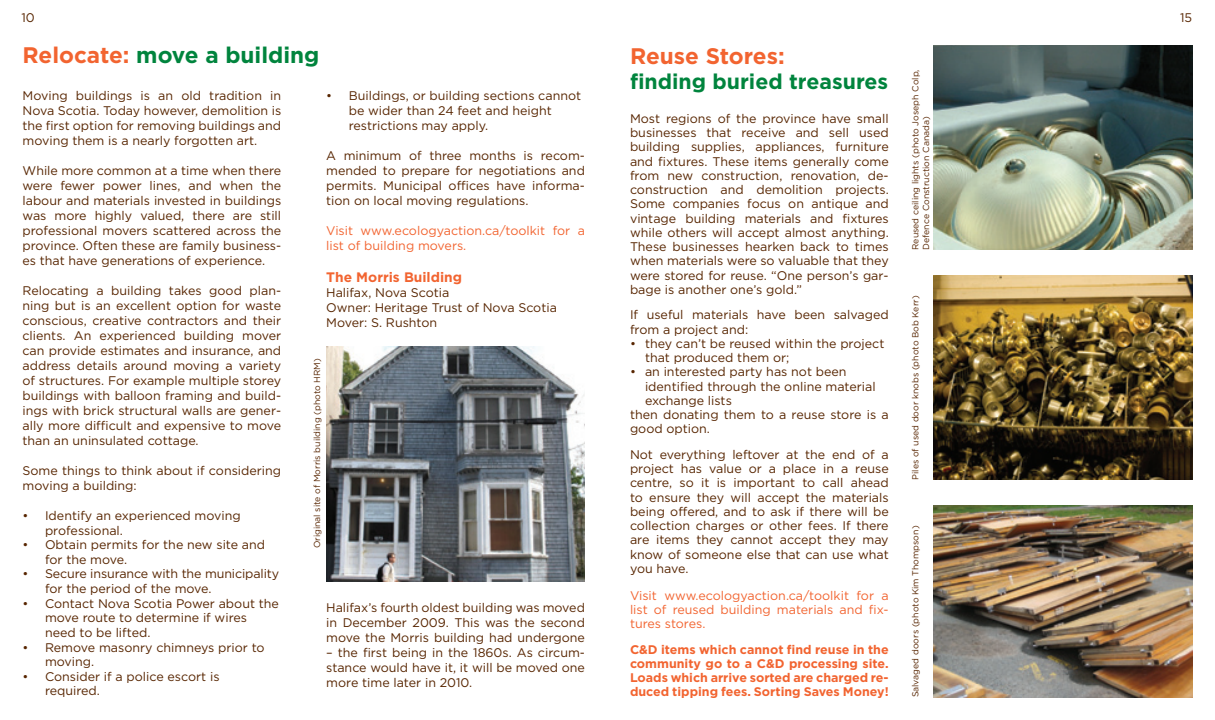
<style>
.page{position:relative;width:1215px;height:720px;background:#fff}
.page>*{position:absolute;margin:0;border:0;box-sizing:border-box;transform-origin:0 0}
.t1{font:700 22.5px "Gotham";color:#00843d}
.t2{font:700 22.5px "Gotham";color:#f26430}
.t3{font:700 21.25px "Gotham";color:#00843d}
.t4{font:700 13.75px "Gotham";color:#f26430}
.t5{font:12.5px/15px "Gotham";color:#572500}
.t6{font:12.5px/14.2px "Gotham";color:#f26430}
.t7{font:700 12.5px/14.2px "Gotham";color:#f26430;text-align:justify}
.t8{font:8.75px/10.5px "Gotham";color:#572500}
.s1{color:#f26430}
</style>
<div class="page">
<img style="left:326px;top:346px;width:259px;height:235px">
<img style="left:934px;top:45px;width:258px;height:205px">
<img style="left:934px;top:505px;width:258px;height:193px">
<img style="left:934px;top:275px;width:258px;height:205px">
<p class="t5" style="left:21px;top:10px;width:15px">10</p>
<h1 class="t1" style="left:22px;top:43px;width:298px"><span class="s1">Relocate:</span> move a building</h1>
<p class="t5" style="left:22px;top:88px;width:260px;text-align:justify">Moving buildings is an old tradition in Nova Scotia. Today however, demolition is the first option for removing buildings and moving them is a nearly forgotten art.</p>
<p class="t5" style="left:22px;top:163px;width:260px;text-align:justify">While more common at a time when there were fewer power lines, and when the labour and materials invested in buildings was more highly valued, there are still professional movers scattered across the province. Often these are family business&shy;es that have generations of experience.</p>
<p class="t5" style="left:22px;top:283px;width:260px;text-align:justify">Relocating a building takes good plan&shy;ning but is an excellent option for waste conscious, creative contractors and their clients. An experienced building mover can provide estimates and insurance, and address details around moving a variety of structures. For example multiple storey buildings with balloon framing and build&shy;ings with brick structural walls are gener&shy;ally more difficult and expensive to move than an uninsulated cottage.</p>
<p class="t5" style="left:22px;top:463px;width:260px">Some things to think about if considering moving a building:</p>
<p class="t5" style="left:45px;top:508px;width:197px;line-height:14.6px;text-indent:-22px">• Identify an experienced moving professional.</p>
<p class="t5" style="left:45px;top:537px;width:222px;line-height:14.6px;text-indent:-22px">• Obtain permits for the new site and for the move.</p>
<p class="t5" style="left:45px;top:566px;width:236px;line-height:14.6px;text-indent:-22px">• Secure insurance with the municipality for the period of the move.</p>
<p class="t5" style="left:45px;top:596px;width:236px;line-height:14.6px;text-indent:-22px">• Contact Nova Scotia Power about the move route to determine if wires need to be lifted.</p>
<p class="t5" style="left:45px;top:640px;width:221px;line-height:14.6px;text-indent:-22px">• Remove masonry chimneys prior to moving.</p>
<p class="t5" style="left:45px;top:669px;width:176px;line-height:14.6px;text-indent:-22px">• Consider if a police escort is required.</p>
<p class="t5" style="left:349px;top:88px;width:234px;text-indent:-22px">• Buildings, or building sections cannot be wider than 24 feet and height restrictions may apply.</p>
<p class="t5" style="left:326px;top:148px;width:260px;text-align:justify">A minimum of three months is recom&shy;mended to prepare for negotiations and permits. Municipal offices have informa&shy;tion on local moving regulations.</p>
<p class="t6" style="left:326px;top:223px;width:260px;line-height:15px">Visit www.ecologyaction.ca/toolkit for a list of building movers.</p>
<p class="t4" style="left:326px;top:269px;width:137px">The Morris Building</p>
<p class="t5" style="left:326px;top:285px;width:232px">Halifax, Nova Scotia<br>Owner: Heritage Trust of Nova Scotia<br>Mover: S. Rushton</p>
<p class="t8" style="left:312px;top:548px;width:192px;rotate:-90deg">Original site of Morris building (photo HRM)</p>
<p class="t5" style="left:326px;top:600px;width:260px;text-align:justify">Halifax’s fourth oldest building was moved in December 2009. This was the second move the Morris building had undergone</p>
<p class="t5" style="left:326px;top:645px;width:260px;text-align:justify">– the first being in the 1860s. As circum&shy;stance would have it, it will be moved one more time later in 2010.</p>
<h1 class="t2" style="left:630px;top:43px;width:156px">Reuse Stores:</h1>
<h2 class="t3" style="left:630px;top:69px;width:260px">finding buried treasures</h2>
<p class="t8" style="left:910px;top:250px;width:182px;rotate:-90deg">Reused ceiling lights (photo Joseph Colp,<br>Defence Construction Canada)</p>
<p class="t5" style="left:630px;top:111px;width:260px;line-height:14.2px;text-align:justify">Most regions of the province have small businesses that receive and sell used building supplies, appliances, furniture and fixtures. These items generally come from new construction, renovation, de&shy;construction and demolition projects.<br>Some companies focus on antique and vintage building materials and fixtures while others will accept almost anything.<br>These businesses hearken back to times when materials were so valuable that they were stored for reuse. “One person’s gar&shy;bage is another one’s gold.”</p>
<p class="t5" style="left:630px;top:308px;width:260px;line-height:14.2px">If useful materials have been salvaged from a project and:</p>
<p class="t5" style="left:645px;top:336px;width:241px;line-height:14.2px;text-indent:-15px">• they can’t be reused within the project that produced them or;</p>
<p class="t5" style="left:630px;top:364px;width:218px">• an interested party has not been</p>
<p class="t5" style="left:645px;top:379px;width:232px">identified through the online material</p>
<p class="t5" style="left:645px;top:393px;width:88px">exchange lists</p>
<p class="t5" style="left:630px;top:407px;width:260px">then donating them to a reuse store is a</p>
<p class="t5" style="left:630px;top:421px;width:82px">good option.</p>
<p class="t5" style="left:630px;top:447px;width:260px;line-height:14.2px;text-align:justify">Not everything leftover at the end of a project has value or a place in a reuse centre, so it is important to call ahead to ensure they will accept the materials being offered, and to ask if there will be collection charges or other fees. If there are items they cannot accept they may know of someone else that can use what you have.</p>
<p class="t6" style="left:630px;top:588px;width:260px;text-align:justify">Visit www.ecologyaction.ca/toolkit for a list of reused building materials and fix&shy;tures stores.</p>
<p class="t7" style="left:630px;top:642px;width:260px">C&amp;D items which cannot find reuse in the community go to a C&amp;D processing site.<br>Loads which arrive sorted are charged re&shy;duced tipping fees. Sorting Saves Money!</p>
<p class="t8" style="left:910px;top:480px;width:186px;rotate:-90deg">Piles of used door knobs (photo Bob Kerr)</p>
<p class="t8" style="left:910px;top:697px;width:173px;rotate:-90deg">Salvaged doors (photo Kim Thompson)</p>
<p class="t5" style="left:1180px;top:10px;width:14px">15</p>
</div>
